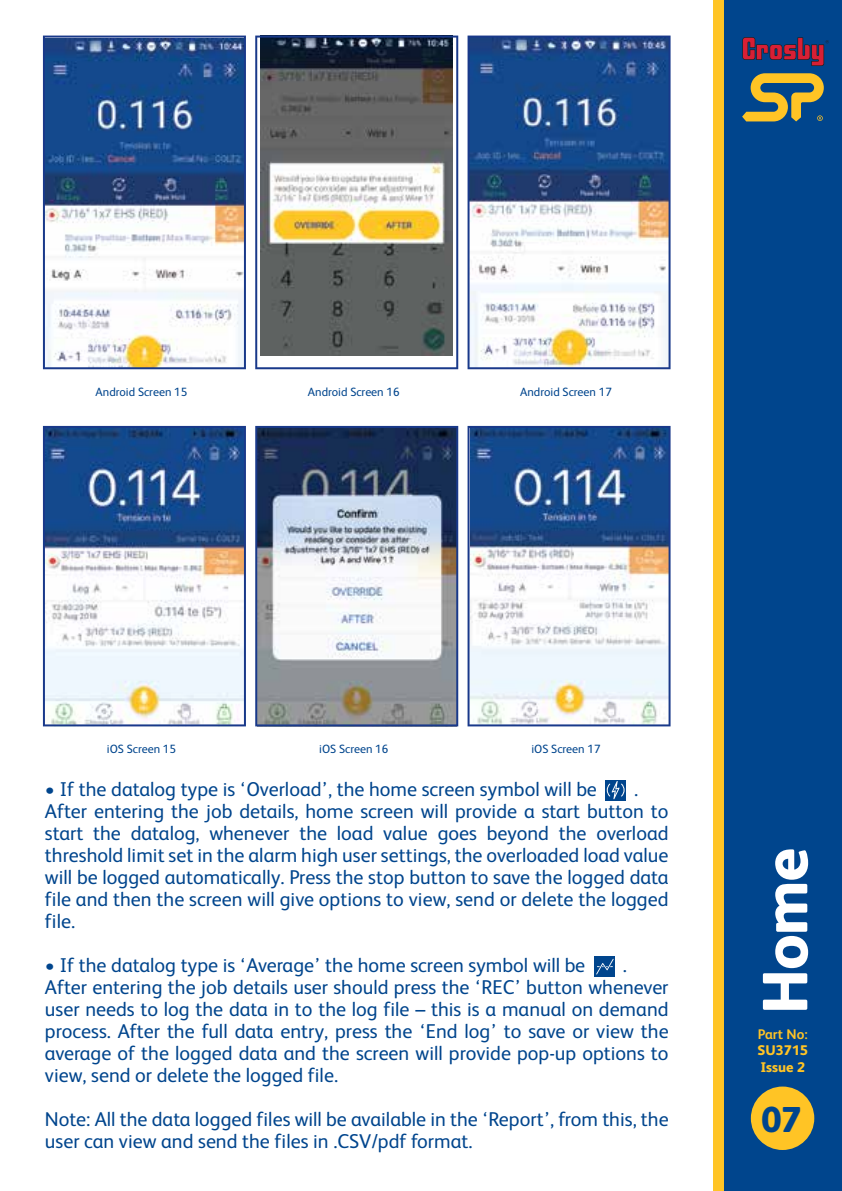
<style>
.page{position:relative;width:842px;height:1191px;background:#fff}
.page>*{position:absolute;margin:0;border:0;box-sizing:border-box;transform-origin:0 0}
.t1{font:800 64px "FS Albert";color:#fff}
.t2{font:800 36px "FS Albert";color:#00458d}
.t3{font:20px/22px "FS Albert";color:#00458d}
.t4{font:800 14px/16.8px "FS Albert";color:#ffc425}
.t5{font:700 14px "FS Albert";color:#ffc425}
.t6{font:12px "FS Albert";color:#00458d}
</style>
<div class="page">
<div style="left:723px;top:0;width:119px;height:1191px;background:#00458d"></div>
<div style="left:713px;top:0;width:10px;height:1191px;background:#ffc425"></div>
<div style="left:751px;top:1086px;width:63px;height:64px;background:#ffc425;border-radius:50%"></div>
<div style="left:594px;top:956px;width:21px;height:21px;background:#00458d"></div>
<svg style="left:605px;top:780px;width:21px;height:20px"></svg>
<svg style="left:607px;top:781px;width:17px;height:18px"></svg>
<svg style="left:596px;top:958px;width:18px;height:16px"></svg>
<svg style="left:43px;top:36px;width:203px;height:333px"></svg>
<img style="left:467px;top:36px;width:203px;height:333px">
<svg style="left:467px;top:426px;width:203px;height:300px"></svg>
<svg style="left:255px;top:426px;width:203px;height:300px"></svg>
<svg style="left:43px;top:426px;width:203px;height:300px"></svg>
<svg style="left:255px;top:36px;width:203px;height:333px;background:#7e7e78"></svg>
<svg style="left:742px;top:73px;width:82px;height:48px"></svg>
<svg style="left:742px;top:37px;width:87px;height:29px"></svg>
<p class="t6" style="left:96px;top:384px;width:93px">Android Screen 15</p>
<p class="t6" style="left:308px;top:384px;width:93px">Android Screen 16</p>
<p class="t6" style="left:520px;top:384px;width:93px">Android Screen 17</p>
<p class="t6" style="left:107px;top:742px;width:71px">iOS Screen 15</p>
<p class="t6" style="left:319px;top:742px;width:71px">iOS Screen 16</p>
<p class="t6" style="left:531px;top:741px;width:71px">iOS Screen 17</p>
<p class="t3" style="left:45px;top:778px;width:553px">• If the datalog type is ‘Overload’, the home screen symbol will be</p>
<p class="t3" style="left:45px;top:778px;width:625px;text-indent:589px">.<br>After entering the job details, home screen will provide a start button to start the datalog, whenever the load value goes beyond the overload threshold limit set in the alarm high user settings, the overloaded load value will be logged automatically. Press the stop button to save the logged data file and then the screen will give options to view, send or delete the logged file.</p>
<p class="t3" style="left:45px;top:954px;width:542px">• If the datalog type is ‘Average’ the home screen symbol will be</p>
<p class="t3" style="left:45px;top:954px;width:625px;text-indent:578px">.<br>After entering the job details user should press the ‘REC’ button whenever user needs to log the data in to the log file – this is a manual on demand process. After the full data entry, press the ‘End log’ to save or view the average of the logged data and the screen will provide pop-up options to view, send or delete the logged file.</p>
<p class="t3" style="left:45px;top:1108px;width:625px">Note: All the data logged files will be available in the ‘Report’, from this, the user can view and send the files in .CSV/pdf format.</p>
<h1 class="t1" style="left:748px;top:1014px;width:168px;rotate:-90deg">Home</h1>
<p class="t5" style="left:758px;top:1025px;width:51px">Part No:</p>
<p class="t4" style="left:758px;top:1042px;width:52px">SU3715<br>Issue 2</p>
<h2 class="t2" style="left:761px;top:1098px;width:42px">07</h2>
</div>
